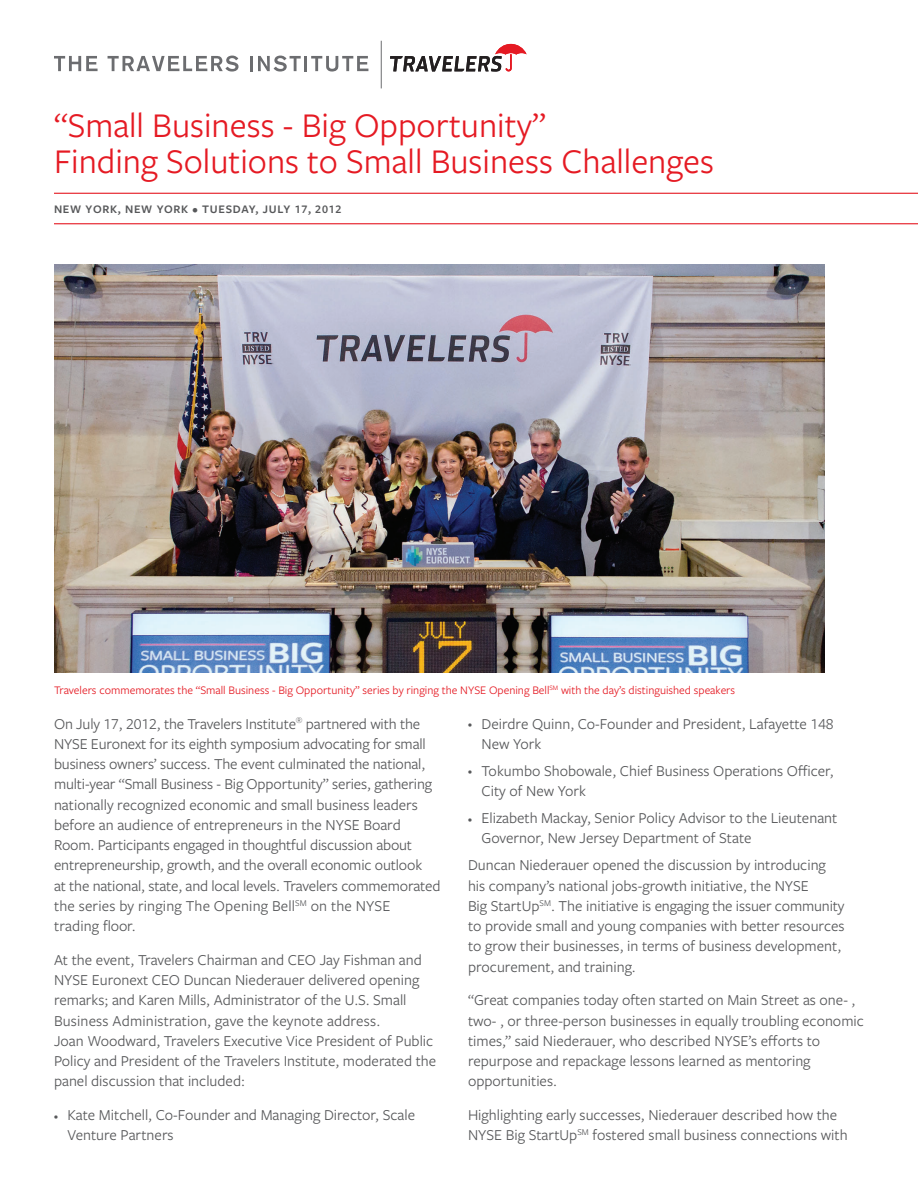
<style>
.page{position:relative;width:918px;height:1188px;background:#fff}
.page>*{position:absolute;margin:0;border:0;box-sizing:border-box;transform-origin:0 0}
.t1{font:36px "Freight Sans Pro";color:#e51a23}
.Body_copy{font:15.75px/20.2px "Freight Sans Pro";color:#57585a}
.Bullet{font:15.75px/20.2px "Freight Sans Pro";color:#57585a}
.Body_copy-2{font:12px "Freight Sans Pro";color:#e51a23}
.Sub-title_1_line{font:600 12px "Freight Sans Pro";letter-spacing:.06em;color:#57585a}
.s1{font-size:8.55px}
</style>
<div class="page">
<svg style="left:390px;top:44px;width:137px;height:28px"></svg>
<hr style="left:381px;top:41px;width:1px;height:47px;background:#6c6d70">
<svg style="left:54px;top:56px;width:44px;height:15px"></svg>
<svg style="left:108px;top:56px;width:131px;height:16px"></svg>
<hr style="left:250px;top:56px;width:3px;height:15px;background:#6c6d70">
<svg style="left:258px;top:56px;width:110px;height:16px"></svg>
<hr style="left:54px;top:193px;width:864px;height:1px;background:#e51a23">
<hr style="left:54px;top:223px;width:864px;height:1px;background:#e51a23">
<img style="left:54px;top:265px;width:770px;height:407px">
<p class="t1" style="left:54px;top:101px;width:494px">“Small Business - Big Opportunity”</p>
<p class="t1" style="left:54px;top:137px;width:662px">Finding Solutions to Small Business Challenges</p>
<p class="Sub-title_1_line" style="left:54px;top:201px;width:289px">NEW YORK, NEW YORK • TUESDAY, JULY 17, 2012</p>
<p class="Body_copy-2" style="left:54px;top:682px;width:683px">Travelers commemorates the “Small Business - Big Opportunity” series by ringing the NYSE Opening Bell<sup>SM</sup> with the day’s distinguished speakers</p>
<p class="Body_copy" style="left:54px;top:713px;width:388px">On July 17, 2012, the Travelers Institute<sup>®</sup> partnered with the NYSE Euronext for its eighth symposium advocating for small business owners’ success. The event culminated the national, multi-year “Small Business - Big Opportunity” series, gathering nationally recognized economic and small business leaders before an audience of entrepreneurs in the NYSE Board Room. Participants engaged in thoughtful discussion about entrepreneurship, growth, and the overall economic outlook<br>at the national, state, and local levels. Travelers commemorated the series by ringing The Opening Bell<sup>SM</sup> on the NYSE<br>trading floor.</p>
<p class="Body_copy" style="left:54px;top:949px;width:384px">At the event, Travelers Chairman and CEO Jay Fishman and NYSE Euronext CEO Duncan Niederauer delivered opening remarks; and Karen Mills, Administrator of the U.S. Small Business Administration, gave the keynote address.<br>Joan Woodward, Travelers Executive Vice President of Public Policy and President of the Travelers Institute, moderated the panel discussion that included:</p>
<p class="Bullet" style="left:68px;top:1104px;width:349px;text-indent:-14px"><span class="s1">•</span> Kate Mitchell, Co-Founder and Managing Director, Scale<br>Venture Partners</p>
<p class="Bullet" style="left:482px;top:713px;width:354px;text-indent:-14px"><span class="s1">•</span> Deirdre Quinn, Co-Founder and President, Lafayette 148<br>New York</p>
<p class="Bullet" style="left:482px;top:760px;width:354px;text-indent:-14px"><span class="s1">•</span> Tokumbo Shobowale, Chief Business Operations Officer,<br>City of New York</p>
<p class="Bullet" style="left:482px;top:807px;width:357px;text-indent:-14px"><span class="s1">•</span> Elizabeth Mackay, Senior Policy Advisor to the Lieutenant<br>Governor, New Jersey Department of State</p>
<p class="Body_copy" style="left:468px;top:855px;width:378px">Duncan Niederauer opened the discussion by introducing his company’s national jobs-growth initiative, the NYSE<br>Big StartUp<sup>SM</sup>. The initiative is engaging the issuer community to provide small and young companies with better resources to grow their businesses, in terms of business development, procurement, and training.</p>
<p class="Body_copy" style="left:468px;top:990px;width:397px">“Great companies today often started on Main Street as one- , two- , or three-person businesses in equally troubling economic times,” said Niederauer, who described NYSE’s efforts to repurpose and repackage lessons learned as mentoring opportunities.</p>
<p class="Body_copy" style="left:468px;top:1104px;width:381px">Highlighting early successes, Niederauer described how the<br>NYSE Big StartUp<sup>SM</sup> fostered small business connections with</p>
</div>
